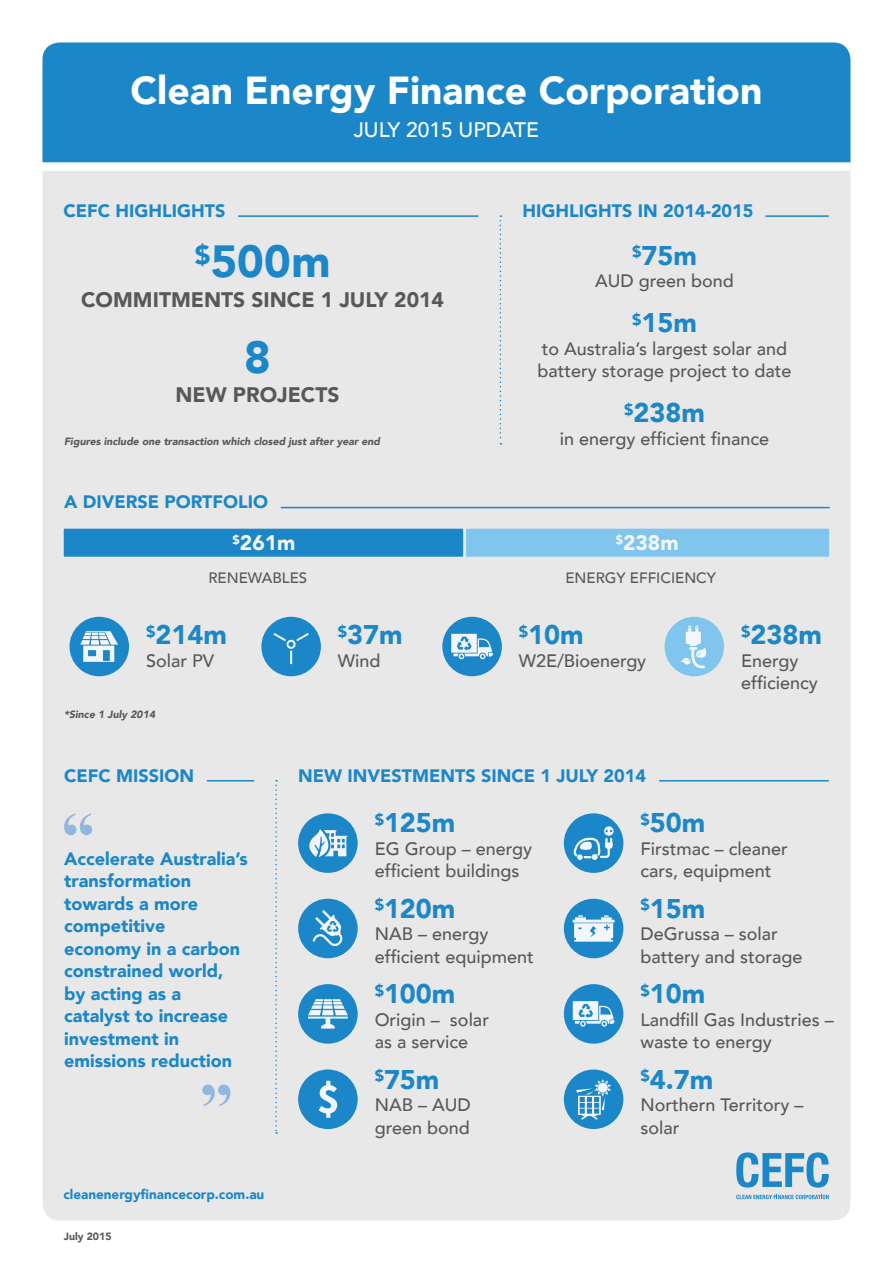
<style>
.page{position:relative;width:893px;height:1263px;background:#fff}
.page>*{position:absolute;margin:0;border:0;box-sizing:border-box;transform-origin:0 0}
.Body_1_No{font:900 45px "Avenir";color:#1b87c9}
.t1{font:900 39px "Avenir";color:#fff}
.Body_2_No{font:900 27px "Avenir";color:#1b87c9}
.Body_1{font:900 21px "Avenir";color:#57585a}
.t2{font:500 21px "Avenir";color:#fff}
.Body_2_No-2{font:900 21px "Avenir";color:#f3f6fb}
.Body_2{font:500 18px/22.5px "Avenir";color:#57585a}
.Body_2-2{font:900 18px/22.5px "Avenir";color:#1b87c9}
.Section_Head{font:900 18px "Avenir";color:#1b87c9}
.Body_2-3{font:500 15px "Avenir";color:#57585a}
.t3{font:900 13.5px "Avenir";color:#1b87c9}
.Footnote{font:italic 900 10.5px "Avenir";color:#57585a}
.t4{font:900 10.5px "Avenir";color:#57585a}
</style>
<div class="page">
<div style="left:43px;top:43px;width:807px;height:1177px;background:#e8e8e8;border-radius:17px"></div>
<div style="left:298px;top:1069px;width:60px;height:60px;background:#1b87c9;border-radius:50%"></div>
<svg style="left:319px;top:1081px;width:18px;height:37px"></svg>
<div style="left:564px;top:1069px;width:59px;height:60px;background:#1b87c9;border-radius:50%"></div>
<svg style="left:576px;top:1079px;width:35px;height:40px"></svg>
<svg style="left:275px;top:780px;width:2px;height:353px"></svg>
<hr style="left:659px;top:780px;width:170px;height:1px;background:#1b87c9">
<div style="left:298px;top:813px;width:60px;height:60px;background:#1b87c9;border-radius:50%"></div>
<svg style="left:309px;top:829px;width:38px;height:28px"></svg>
<div style="left:564px;top:813px;width:59px;height:60px;background:#1b87c9;border-radius:50%"></div>
<svg style="left:574px;top:826px;width:40px;height:34px"></svg>
<div style="left:298px;top:899px;width:60px;height:59px;background:#1b87c9;border-radius:50%"></div>
<svg style="left:313px;top:910px;width:30px;height:36px"></svg>
<div style="left:564px;top:899px;width:59px;height:59px;background:#1b87c9;border-radius:50%"></div>
<svg style="left:573px;top:915px;width:42px;height:27px"></svg>
<div style="left:298px;top:984px;width:60px;height:60px;background:#1b87c9;border-radius:50%"></div>
<svg style="left:308px;top:999px;width:40px;height:29px"></svg>
<div style="left:564px;top:984px;width:59px;height:60px;background:#1b87c9;border-radius:50%"></div>
<svg style="left:573px;top:1001px;width:41px;height:25px"></svg>
<hr style="left:207px;top:780px;width:47px;height:1px;background:#1b87c9">
<div style="left:462px;top:526px;width:370px;height:34px;background:#80c5ed;border:3px solid #e8e8e8"></div>
<div style="left:61px;top:526px;width:405px;height:34px;background:#1b87c9;border:3px solid #e8e8e8"></div>
<div style="left:442px;top:617px;width:60px;height:59px;background:#1b87c9;border-radius:50%"></div>
<svg style="left:451px;top:634px;width:42px;height:25px"></svg>
<hr style="left:281px;top:507px;width:549px;height:1px;background:#1b87c9">
<div style="left:261px;top:617px;width:60px;height:59px;background:#1b87c9;border-radius:50%"></div>
<svg style="left:274px;top:633px;width:35px;height:31px"></svg>
<div style="left:70px;top:617px;width:59px;height:59px;background:#1b87c9;border-radius:50%"></div>
<svg style="left:80px;top:631px;width:38px;height:31px"></svg>
<div style="left:664px;top:617px;width:60px;height:59px;background:#80c5ed;border-radius:50%"></div>
<svg style="left:681px;top:626px;width:26px;height:42px"></svg>
<svg style="left:500px;top:215px;width:1px;height:230px"></svg>
<hr style="left:238px;top:215px;width:240px;height:2px;background:#1b87c9">
<hr style="left:765px;top:215px;width:64px;height:2px;background:#1b87c9">
<svg style="left:202px;top:1084px;width:28px;height:22px"></svg>
<svg style="left:64px;top:813px;width:28px;height:22px"></svg>
<div style="left:43px;top:162px;width:807px;height:9px;background:#fff"></div>
<svg style="left:736px;top:1152px;width:93px;height:35px"></svg>
<svg style="left:736px;top:1195px;width:93px;height:4px"></svg>
<div style="left:43px;top:43px;width:807px;height:119px;background:#1b87c9"></div>
<h2 class="t1" style="left:131px;top:57px;width:633px">Clean Energy Finance Corporation</h2>
<p class="t2" style="left:354px;top:111px;width:187px">JULY 2015 UPDATE</p>
<p class="Section_Head" style="left:63px;top:195px;width:163px">CEFC HIGHLIGHTS</p>
<p class="Body_1_No" style="left:195px;top:223px;width:137px"><sup>$</sup>500m</p>
<p class="Body_1" style="left:81px;top:281px;width:364px">COMMITMENTS SINCE 1 JULY 2014</p>
<p class="Body_1_No" style="left:244px;top:319px;width:28px">8</p>
<p class="Body_1" style="left:175px;top:377px;width:166px">NEW PROJECTS</p>
<p class="Footnote" style="left:64px;top:432px;width:318px">Figures include one transaction which closed just after year end</p>
<p class="Section_Head" style="left:64px;top:487px;width:205px">A DIVERSE PORTFOLIO</p>
<p class="Section_Head" style="left:522px;top:195px;width:233px">HIGHLIGHTS IN 2014-2015</p>
<p class="Body_2_No" style="left:632px;top:232px;width:66px"><sup>$</sup>75m</p>
<p class="Body_2" style="left:595px;top:269px;width:140px">AUD green bond</p>
<p class="Body_2_No" style="left:632px;top:299px;width:66px"><sup>$</sup>15m</p>
<p class="Body_2" style="left:538px;top:336px;width:255px">to Australia’s largest solar and battery storage project to date</p>
<p class="Body_2_No" style="left:624px;top:389px;width:82px"><sup>$</sup>238m</p>
<p class="Body_2" style="left:560px;top:426px;width:211px">in energy efficient finance</p>
<p class="Body_2_No-2" style="left:233px;top:524px;width:64px"><sup>$</sup>261m</p>
<p class="Body_2_No-2" style="left:616px;top:524px;width:64px"><sup>$</sup>238m</p>
<p class="Body_2-3" style="left:208px;top:564px;width:100px">RENEWABLES</p>
<p class="Body_2-3" style="left:565px;top:564px;width:152px">ENERGY EFFICIENCY</p>
<p class="Body_2_No" style="left:146px;top:612px;width:82px"><sup>$</sup>214m</p>
<p class="Body_2" style="left:146px;top:648px;width:70px">Solar PV</p>
<p class="Footnote" style="left:64px;top:705px;width:93px">*Since 1 July 2014</p>
<p class="Body_2_No" style="left:338px;top:612px;width:66px"><sup>$</sup>37m</p>
<p class="Body_2" style="left:338px;top:648px;width:44px">Wind</p>
<p class="Body_2_No" style="left:519px;top:612px;width:66px"><sup>$</sup>10m</p>
<p class="Body_2" style="left:519px;top:648px;width:129px">W2E/Bioenergy</p>
<p class="Body_2_No" style="left:741px;top:612px;width:82px"><sup>$</sup>238m</p>
<p class="Body_2" style="left:741px;top:648px;width:78px">Energy efficiency</p>
<p class="Section_Head" style="left:64px;top:760px;width:131px">CEFC MISSION</p>
<p class="Body_2-2" style="left:64px;top:847px;width:185px">Accelerate Australia’s transformation towards a more competitive<br>economy in a carbon constrained world, by acting as a catalyst to increase investment in emissions reduction</p>
<p class="t3" style="left:63px;top:1183px;width:203px">cleanenergyfinancecorp.com.au</p>
<p class="t4" style="left:64px;top:1227px;width:49px">July 2015</p>
<p class="Section_Head" style="left:298px;top:760px;width:349px">NEW INVESTMENTS SINCE 1 JULY 2014</p>
<p class="Body_2_No" style="left:375px;top:800px;width:82px"><sup>$</sup>125m</p>
<p class="Body_2" style="left:375px;top:836px;width:159px">EG Group – energy efficient buildings</p>
<p class="Body_2_No" style="left:640px;top:800px;width:66px"><sup>$</sup>50m</p>
<p class="Body_2" style="left:640px;top:836px;width:149px">Firstmac – cleaner cars, equipment</p>
<p class="Body_2_No" style="left:375px;top:885px;width:82px"><sup>$</sup>120m</p>
<p class="Body_2" style="left:375px;top:922px;width:161px">NAB – energy efficient equipment</p>
<p class="Body_2_No" style="left:375px;top:971px;width:82px"><sup>$</sup>100m</p>
<p class="Body_2" style="left:375px;top:1007px;width:116px">Origin – solar as a service</p>
<p class="Body_2_No" style="left:375px;top:1056px;width:66px"><sup>$</sup>75m</p>
<p class="Body_2" style="left:375px;top:1093px;width:98px">NAB – AUD green bond</p>
<p class="Body_2_No" style="left:640px;top:885px;width:66px"><sup>$</sup>15m</p>
<p class="Body_2" style="left:640px;top:922px;width:164px">DeGrussa – solar battery and storage</p>
<p class="Body_2_No" style="left:640px;top:971px;width:66px"><sup>$</sup>10m</p>
<p class="Body_2" style="left:640px;top:1007px;width:195px">Landfill Gas Industries – waste to energy</p>
<p class="Body_2_No" style="left:640px;top:1056px;width:74px"><sup>$</sup>4.7m</p>
<p class="Body_2" style="left:640px;top:1093px;width:165px">Northern Territory – solar</p>
</div>
